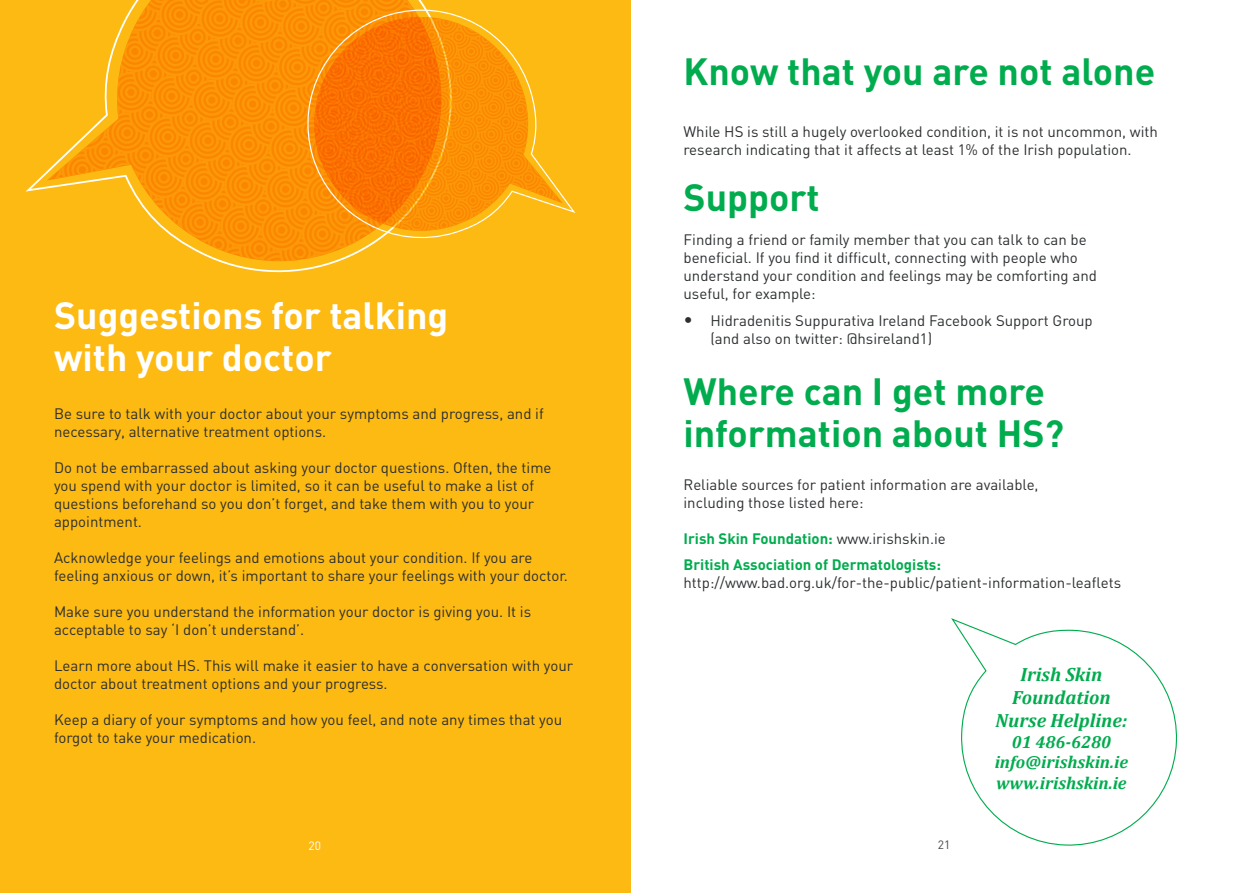
<style>
.page{position:relative;width:1259px;height:893px;background:#fff}
.page>*{position:absolute;margin:0;border:0;box-sizing:border-box;transform-origin:0 0}
.t1{font:700 37.5px/42px "DIN";color:#00ac4e}
.t2{font:700 37.5px/42px "DIN";color:#fff}
.t3{font:italic 700 19.2px/23px "Cambria";color:#00ac4e;text-align:center}
.t4{font:italic 700 17.4px/21px "Cambria";color:#00ac4e;text-align:center}
.t5{font:15px/18px "DIN";color:#2c2f31}
.t6{font:700 15px/26.5px "DIN";color:#00ac4e}
.t7{font:12px "DIN";color:#fff}
.t8{font:12px "DIN";color:#48484a}
.s1{font-size:18px}
.s2{font-weight:400;color:#2c2f31}
</style>
<div class="page">
<div style="left:0;top:0;width:631px;height:893px;background:#fdba12"></div>
<svg style="left:951px;top:618px;width:227px;height:228px"></svg>
<svg style="left:47px;top:0;width:313px;height:273px"></svg>
<svg style="left:293px;top:0;width:283px;height:252px"></svg>
<h1 class="t1" style="left:683px;top:49px;width:473px">Know that you are not alone</h1>
<p class="t5" style="left:683px;top:122px;width:476px">While HS is still a hugely overlooked condition, it is not uncommon, with research indicating that it affects at least 1% of the Irish population.</p>
<h1 class="t2" style="left:54px;top:293px;width:396px">Suggestions for talking with your doctor</h1>
<p class="t5" style="left:54px;top:404px;width:491px">Be sure to talk with your doctor about your symptoms and progress, and if necessary, alternative treatment options.</p>
<p class="t5" style="left:54px;top:458px;width:499px">Do not be embarrassed about asking your doctor questions. Often, the time you spend with your doctor is limited, so it can be useful to make a list of questions beforehand so you don’t forget, and take them with you to your appointment.</p>
<p class="t5" style="left:54px;top:548px;width:515px">Acknowledge your feelings and emotions about your condition. If you are feeling anxious or down, it’s important to share your feelings with your doctor.</p>
<p class="t5" style="left:54px;top:602px;width:479px">Make sure you understand the information your doctor is giving you. It is acceptable to say ‘I don’t understand’.</p>
<p class="t5" style="left:54px;top:656px;width:520px">Learn more about HS. This will make it easier to have a conversation with your doctor about treatment options and your progress.</p>
<p class="t5" style="left:54px;top:710px;width:510px">Keep a diary of your symptoms and how you feel, and note any times that you forgot to take your medication.</p>
<h1 class="t1" style="left:683px;top:175px;width:138px">Support</h1>
<p class="t5" style="left:683px;top:231px;width:415px">Finding a friend or family member that you can talk to can be beneficial. If you find it difficult, connecting with people who understand your condition and feelings may be comforting and useful, for example:</p>
<p class="t5" style="left:710px;top:311px;width:384px;text-indent:-27px"><span class="s1">•</span> Hidradenitis Suppurativa Ireland Facebook Support Group (and also on twitter: @hsireland1)</p>
<h1 class="t1" style="left:683px;top:369px;width:382px">Where can I get more information about HS?</h1>
<p class="t5" style="left:683px;top:475px;width:356px">Reliable sources for patient information are available, including those listed here:</p>
<p class="t6" style="left:683px;top:524px;width:264px">Irish Skin Foundation: <span class="s2">www.irishskin.ie<br></span>British Association of Dermatologists:</p>
<p class="t5" style="left:683px;top:574px;width:439px">http://www.bad.org.uk/for-the-public/patient-information-leaflets</p>
<p class="t3" style="left:995px;top:662px;width:133px">Irish Skin<br>Foundation<br>Nurse Helpline:</p>
<p class="t4" style="left:994px;top:730px;width:135px">01 486-6280 info@irishskin.ie www.irishskin.ie</p>
<p class="t7" style="left:308px;top:838px;width:14px">20</p>
<p class="t8" style="left:938px;top:837px;width:14px">21</p>
</div>
